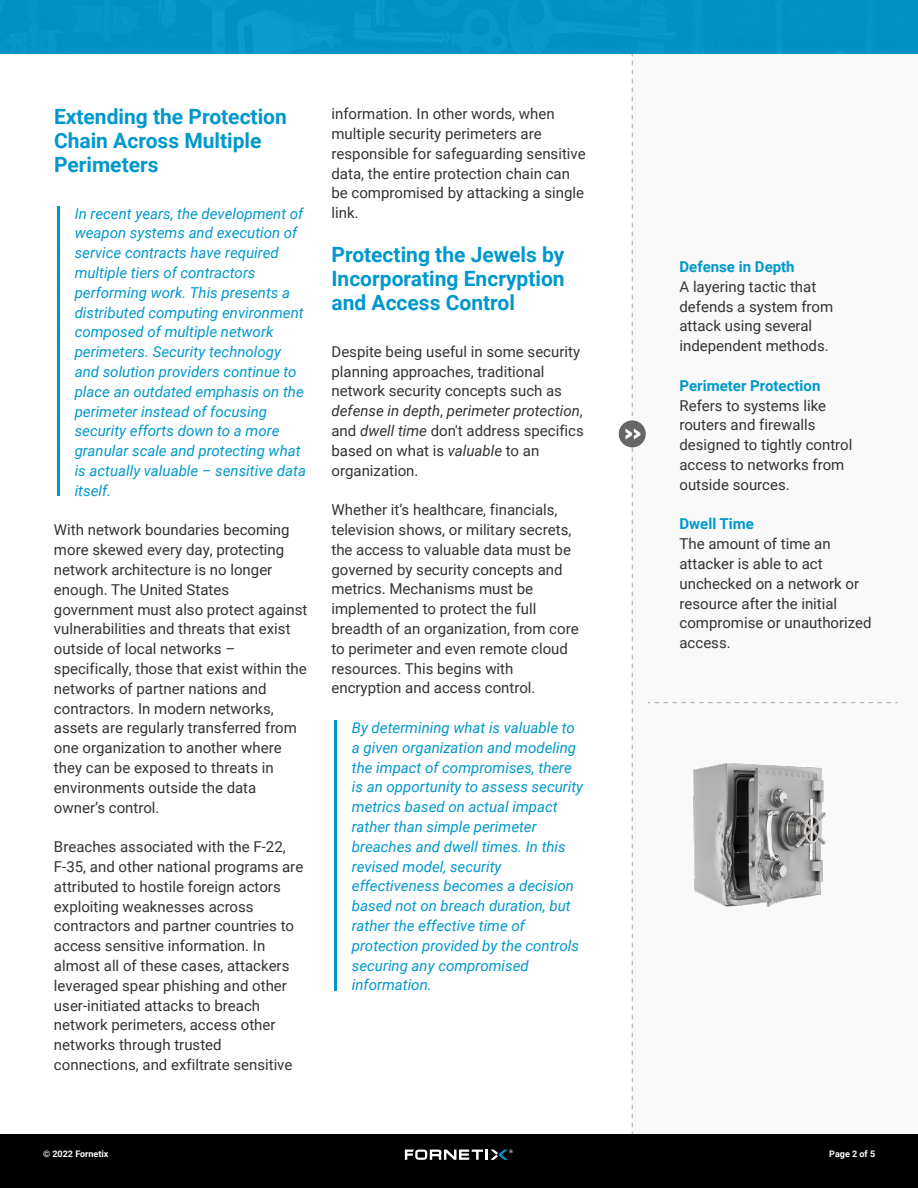
<style>
.page{position:relative;width:918px;height:1188px;background:#fff}
.page>*{position:absolute;margin:0;border:0;box-sizing:border-box;transform-origin:0 0}
.t1{font:700 21px/24px "Roboto";color:#0098cc}
.t2{font:15px/19.8px "Roboto";color:#333}
.t3{font:italic 15px/19.8px "Roboto";color:#0098cc}
.t4{font:700 15px "Roboto";color:#09c}
.t5{font:700 9px "Roboto";color:#fff}
.s1{font-style:italic}
</style>
<div class="page">
<div style="left:0;top:0;width:918px;height:54px;background:#0293c4"></div>
<hr style="left:334px;top:720px;width:3px;height:271px;background:#0098cc">
<hr style="left:57px;top:206px;width:3px;height:290px;background:#0098cc">
<div style="left:632px;top:54px;width:286px;height:1080px;background:#f9f9f9"></div>
<div style="left:619px;top:420px;width:27px;height:27px;background:#666;border-radius:50%"></div>
<svg style="left:626px;top:54px;width:14px;height:1080px"></svg>
<img style="left:693px;top:763px;width:132px;height:143px">
<svg style="left:648px;top:702px;width:250px;height:1px"></svg>
<div style="left:0;top:1134px;width:918px;height:54px;background:#000"></div>
<svg style="left:405px;top:1150px;width:108px;height:10px"></svg>
<h1 class="t1" style="left:54px;top:104px;width:234px">Extending the Protection<br>Chain Across Multiple<br>Perimeters</h1>
<p class="t3" style="left:75px;top:203px;width:233px">In recent years, the development of weapon systems and execution of service contracts have required multiple tiers of contractors performing work. This presents a distributed computing environment composed of multiple network perimeters. Security technology and solution providers continue to place an outdated emphasis on the perimeter instead of focusing security efforts down to a more granular scale and protecting what is actually valuable – sensitive data itself.</p>
<p class="t2" style="left:54px;top:520px;width:255px">With network boundaries becoming more skewed every day, protecting network architecture is no longer enough. The United States government must also protect against vulnerabilities and threats that exist outside of local networks – specifically, those that exist within the networks of partner nations and contractors. In modern networks, assets are regularly transferred from one organization to another where they can be exposed to threats in environments outside the data owner’s control.</p>
<p class="t2" style="left:54px;top:836px;width:251px">Breaches associated with the F-22, F-35, and other national programs are attributed to hostile foreign actors exploiting weaknesses across contractors and partner countries to access sensitive information. In almost all of these cases, attackers leveraged spear phishing and other user-initiated attacks to breach network perimeters, access other networks through trusted connections, and exfiltrate sensitive</p>
<p class="t2" style="left:331px;top:103px;width:256px">information. In other words, when multiple security perimeters are responsible for safeguarding sensitive data, the entire protection chain can be compromised by attacking a single link.</p>
<h1 class="t1" style="left:332px;top:242px;width:235px;text-align:justify">Protecting the Jewels by Incorporating Encryption and Access Control</h1>
<p class="t2" style="left:331px;top:341px;width:254px">Despite being useful in some security planning approaches, traditional network security concepts such as <span class="s1">defense in depth</span>, <span class="s1">perimeter protection</span>, and <span class="s1">dwell time</span> don't address specifics based on what is <span class="s1">valuable</span> to an organization.</p>
<p class="t2" style="left:331px;top:499px;width:249px">Whether it’s healthcare, financials, television shows, or military secrets, the access to valuable data must be governed by security concepts and metrics. Mechanisms must be implemented to protect the full breadth of an organization, from core to perimeter and even remote cloud resources. This begins with encryption and access control.</p>
<p class="t3" style="left:352px;top:717px;width:233px">By determining what is valuable to a given organization and modeling the impact of compromises, there is an opportunity to assess security metrics based on actual impact rather than simple perimeter breaches and dwell times. In this revised model, security effectiveness becomes a decision based not on breach duration, but rather the effective time of protection provided by the controls securing any compromised information.</p>
<p class="t4" style="left:680px;top:256px;width:117px">Defense in Depth</p>
<p class="t2" style="left:680px;top:276px;width:155px">A layering tactic that defends a system from attack using several independent methods.</p>
<p class="t4" style="left:680px;top:375px;width:142px">Perimeter Protection</p>
<p class="t2" style="left:680px;top:395px;width:174px">Refers to systems like routers and firewalls designed to tightly control access to networks from outside sources.</p>
<p class="t4" style="left:680px;top:514px;width:76px">Dwell Time</p>
<p class="t2" style="left:680px;top:533px;width:194px">The amount of time an attacker is able to act unchecked on a network or resource after the initial compromise or unauthorized access.</p>
<p class="t5" style="left:43px;top:1148px;width:67px">© 2022 Fornetix</p>
<p class="t5" style="left:829px;top:1148px;width:47px">Page 2 of 5</p>
</div>
